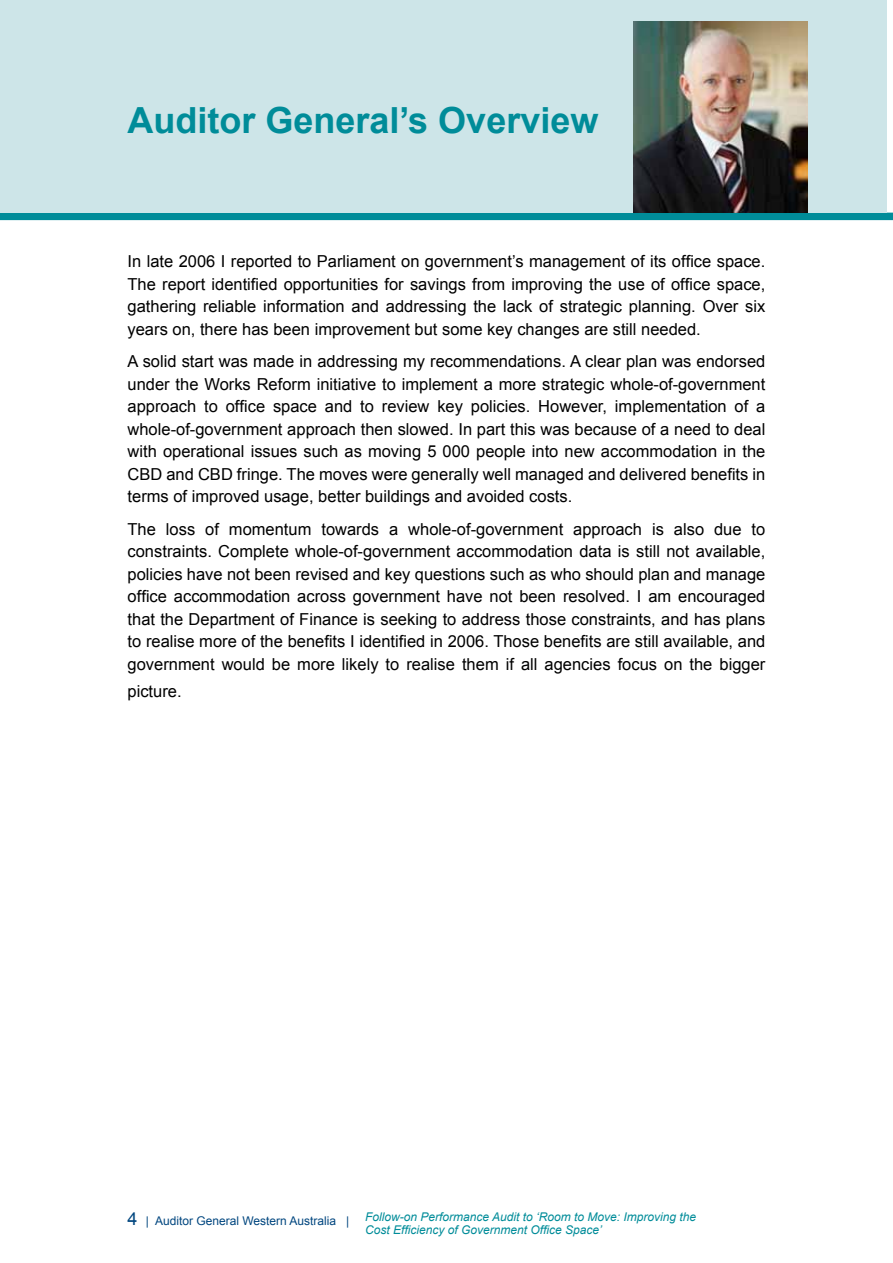
<style>
.page{position:relative;width:893px;height:1263px;background:#fff}
.page>*{position:absolute;margin:0;border:0;box-sizing:border-box;transform-origin:0 0}
.t1{font:700 36px "Arial";color:#008c99}
.t2{font:16.5px/22.5px "Arial";color:#000;text-align:justify}
.t3{font:italic 12px/13.5px "Arial";color:#008c99}
.t4{font:12px "Arial";color:#00467f}
.s1{font-size:18px}
</style>
<div class="page">
<div style="left:0;top:213px;width:893px;height:7px;background:#008c99"></div>
<div style="left:0;top:0;width:887px;height:213px;background:#cde5e8"></div>
<img style="left:634px;top:21px;width:174px;height:192px">
<h1 class="t1" style="left:128px;top:96px;width:472px">Auditor General’s Overview</h1>
<p class="t2" style="left:128px;top:250px;width:639px">In late 2006 I reported to Parliament on government’s management of its office space.<br>The report identified opportunities for savings from improving the use of office space, gathering reliable information and addressing the lack of strategic planning. Over six years on, there has been improvement but some key changes are still needed.</p>
<p class="t2" style="left:128px;top:350px;width:639px">A solid start was made in addressing my recommendations. A clear plan was endorsed under the Works Reform initiative to implement a more strategic whole-of-government approach to office space and to review key policies. However, implementation of a whole-of-government approach then slowed. In part this was because of a need to deal with operational issues such as moving 5 000 people into new accommodation in the CBD and CBD fringe. The moves were generally well managed and delivered benefits in terms of improved usage, better buildings and avoided costs.</p>
<p class="t2" style="left:128px;top:518px;width:639px">The loss of momentum towards a whole-of-government approach is also due to constraints. Complete whole-of-government accommodation data is still not available, policies have not been revised and key questions such as who should plan and manage office accommodation across government have not been resolved. I am encouraged that the Department of Finance is seeking to address those constraints, and has plans to realise more of the benefits I identified in 2006. Those benefits are still available, and government would be more likely to realise them if all agencies focus on the bigger</p>
<p class="t2" style="left:128px;top:680px;width:56px">picture.</p>
<p class="t4" style="left:128px;top:1213px;width:223px"><span class="s1">4</span> | Auditor General Western Australia |</p>
<p class="t3" style="left:365px;top:1210px;width:333px">Follow-on Performance Audit to ‘Room to Move: Improving the<br>Cost Efficiency of Government Office Space’</p>
</div>
